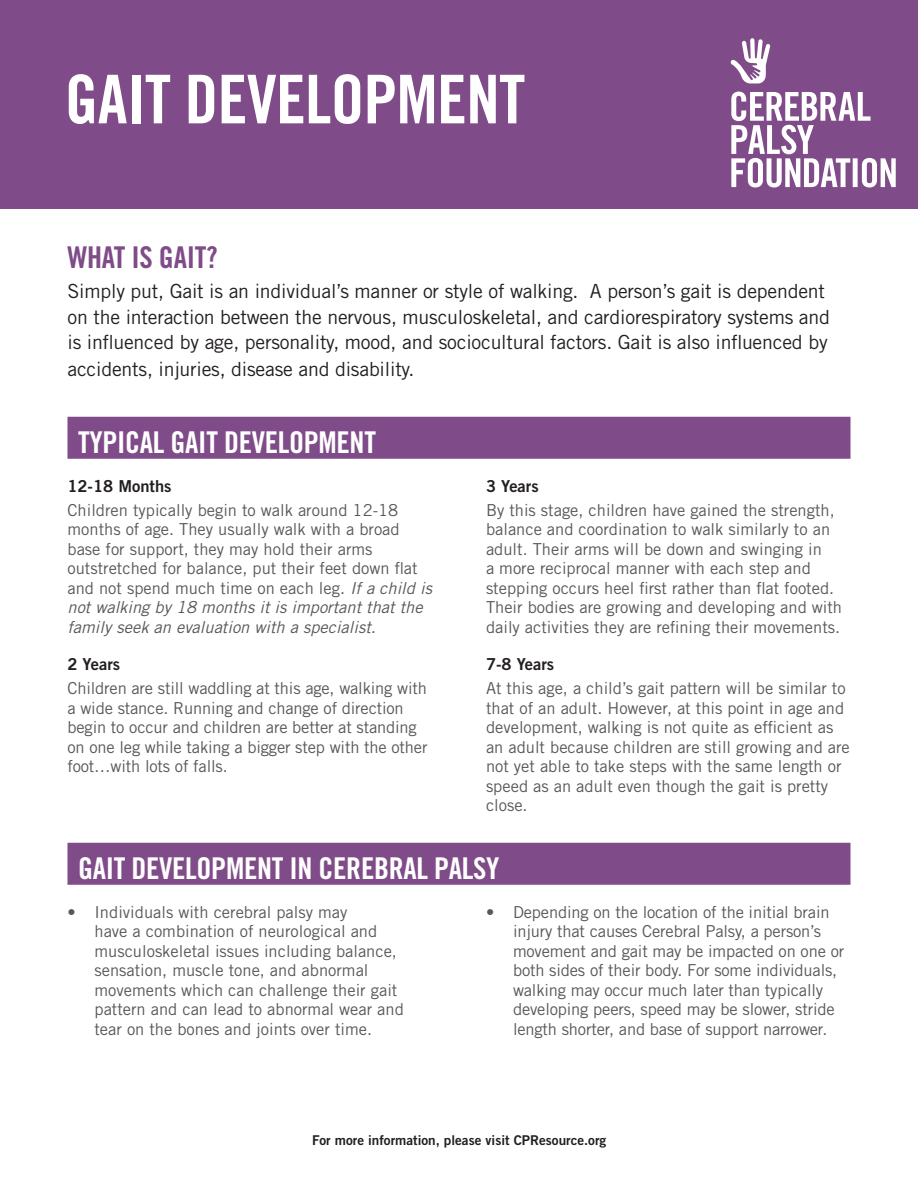
<style>
.page{position:relative;width:918px;height:1188px;background:#fff}
.page>*{position:absolute;margin:0;border:0;box-sizing:border-box;transform-origin:0 0}
.big_head{font:67.2px "Trade Gothic LT Std Bd Cn 20";letter-spacing:-.01em;color:#fff}
.before{font:30px "Trade Gothic LT Std Bd Cn 20";letter-spacing:-.01em;color:#fff}
.text_msa{font:30px "Trade Gothic LT Std Bd Cn 20";letter-spacing:-.01em;color:#7f4b88}
.text_msa-2{font:19.5px/26px "Trade Gothic LT Std";letter-spacing:-.01em;color:#231f20}
.text{font:16.5px/19.5px "Trade Gothic LT Std";color:#57585a}
.sub_TG_bold{font:16.5px "Trade Gothic LT Std Bd 2";color:#231f20}
.t1{font:13.5px "Trade Gothic LT Std Bd 2";color:#231f20}
.s1{font-style:italic}
</style>
<div class="page">
<div style="left:0;top:0;width:918px;height:208px;background:#7f4b88"></div>
<svg style="left:731px;top:38px;width:39px;height:45px"></svg>
<svg style="left:731px;top:92px;width:165px;height:96px"></svg>
<div style="left:68px;top:417px;width:782px;height:42px;background:#7f4b88"></div>
<div style="left:68px;top:843px;width:782px;height:42px;background:#7f4b88"></div>
<p class="big_head" style="left:65px;top:59px;width:462px">GAIT DEVELOPMENT</p>
<p class="text_msa" style="left:68px;top:239px;width:152px">WHAT IS GAIT?</p>
<p class="text_msa-2" style="left:68px;top:278px;width:764px">Simply put, Gait is an individual’s manner or style of walking. A person’s gait is dependent on the interaction between the nervous, musculoskeletal, and cardiorespiratory systems and is influenced by age, personality, mood, and sociocultural factors. Gait is also influenced by accidents, injuries, disease and disability.</p>
<p class="before" style="left:78px;top:424px;width:300px">TYPICAL GAIT DEVELOPMENT</p>
<p class="sub_TG_bold" style="left:68px;top:476px;width:106px">12-18 Months</p>
<p class="text" style="left:68px;top:500px;width:366px">Children typically begin to walk around 12-18 months of age. They usually walk with a broad base for support, they may hold their arms outstretched for balance, put their feet down flat and not spend much time on each leg. <span class="s1">If a child is not walking by 18 months it is important that the family seek an evaluation with a specialist.</span></p>
<p class="sub_TG_bold" style="left:68px;top:654px;width:54px">2 Years</p>
<p class="text" style="left:68px;top:678px;width:362px">Children are still waddling at this age, walking with a wide stance. Running and change of direction begin to occur and children are better at standing on one leg while taking a bigger step with the other foot…with lots of falls.</p>
<p class="sub_TG_bold" style="left:486px;top:476px;width:54px">3 Years</p>
<p class="text" style="left:486px;top:500px;width:358px">By this stage, children have gained the strength, balance and coordination to walk similarly to an adult. Their arms will be down and swinging in<br>a more reciprocal manner with each step and stepping occurs heel first rather than flat footed.<br>Their bodies are growing and developing and with daily activities they are refining their movements.</p>
<p class="sub_TG_bold" style="left:486px;top:654px;width:70px">7-8 Years</p>
<p class="text" style="left:486px;top:678px;width:365px">At this age, a child’s gait pattern will be similar to that of an adult. However, at this point in age and development, walking is not quite as efficient as an adult because children are still growing and are not yet able to take steps with the same length or speed as an adult even though the gait is pretty close.</p>
<p class="before" style="left:78px;top:850px;width:423px">GAIT DEVELOPMENT IN CEREBRAL PALSY</p>
<p class="text" style="left:94px;top:902px;width:311px;text-indent:-27px">• Individuals with cerebral palsy may<br>have a combination of neurological and musculoskeletal issues including balance, sensation, muscle tone, and abnormal movements which can challenge their gait pattern and can lead to abnormal wear and tear on the bones and joints over time.</p>
<p class="text" style="left:513px;top:902px;width:333px;text-indent:-27px">• Depending on the location of the initial brain injury that causes Cerebral Palsy, a person’s movement and gait may be impacted on one or both sides of their body. For some individuals, walking may occur much later than typically developing peers, speed may be slower, stride length shorter, and base of support narrower.</p>
<p class="t1" style="left:312px;top:1131px;width:296px">For more information, please visit CPResource.org</p>
</div>
